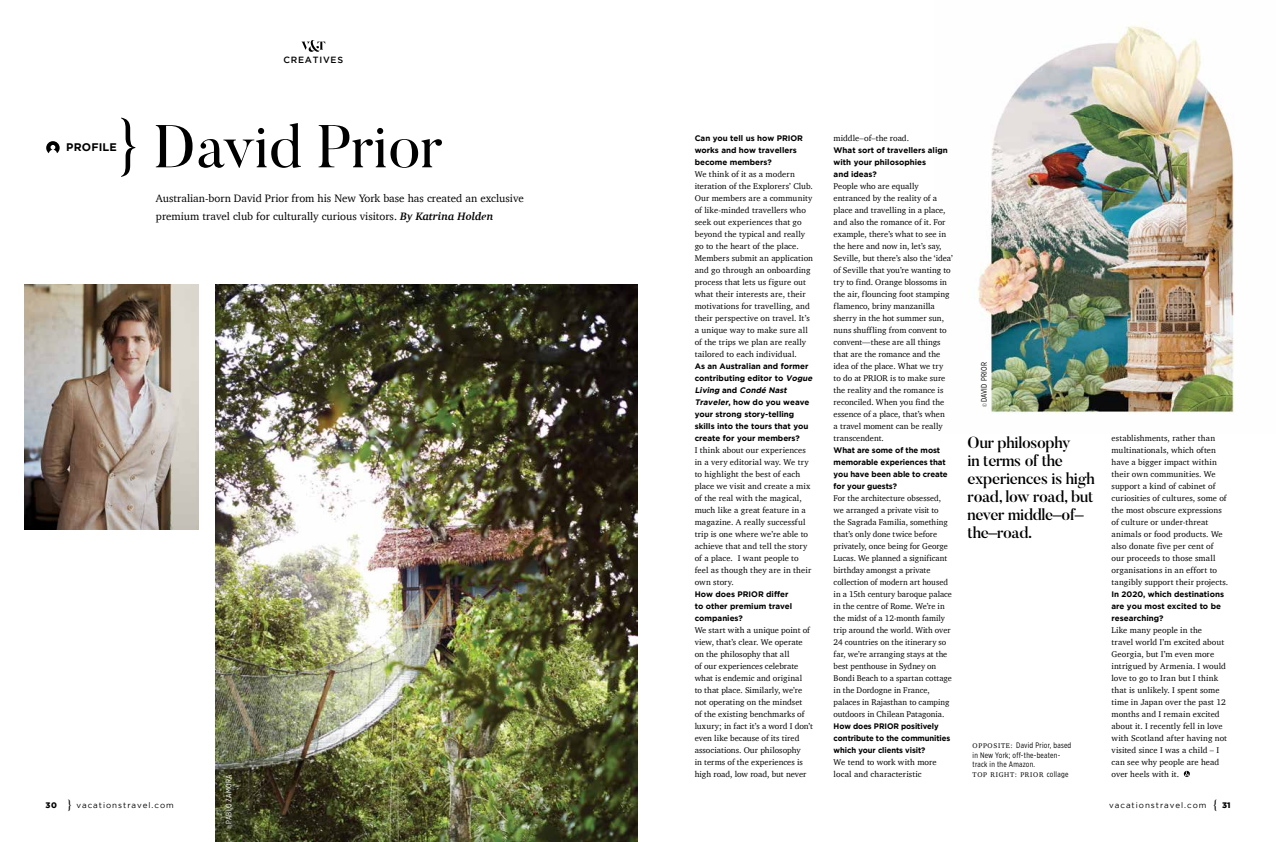
<style>
.page{position:relative;width:1276px;height:842px;background:#fff}
.page>*{position:absolute;margin:0;border:0;box-sizing:border-box;transform-origin:0 0}
.t1{font:60px "Butler";color:#000}
.t2{font:500 16px/18px "Butler";letter-spacing:-.02em;color:#000}
.t3{font:11px/18px "Charter";color:#000}
.t4{font:700 11px "Gotham";letter-spacing:.015em;color:#000}
.t5{font:500 9px "Gotham";letter-spacing:.085em;color:#000}
.t6{font:8.5px/12px "Charter";letter-spacing:.005em;color:#000}
.t7{font:700 8px/12px "Gotham";color:#000}
.t8{font:8px/9.6px "Gotham X Narrow";letter-spacing:.03em;color:#000}
.t9{font:700 8px/12px "Gotham";color:#000;scale:.96 1}
.t10{font:8px "Gotham";letter-spacing:.12em;color:#000}
.t11{font:8px "Gotham X Narrow";letter-spacing:.03em;color:#fff}
.t12{font:7px "Charter";letter-spacing:.1em;color:#000}
.s1{font-style:italic}
.s2{font-weight:700;font-style:italic}
.s3{font-size:6px}
.s4{font-family:"Charter";font-size:7px}
.s5{font-family:"Gotham X Narrow";font-size:8px}
.s6{font-weight:900}
.s7{font-family:"Butler";font-weight:500;font-size:13px}
</style>
<div class="page">
<img style="left:977px;top:25px;width:257px;height:389px">
<svg style="left:121px;top:118px;width:14px;height:59px"></svg>
<svg style="left:46px;top:141px;width:14px;height:12px"></svg>
<svg style="left:1183px;top:771px;width:7px;height:6px"></svg>
<img style="left:215px;top:285px;width:423px;height:557px">
<svg style="left:301px;top:40px;width:24px;height:12px"></svg>
<img style="left:24px;top:285px;width:174px;height:245px">
<p class="t5" style="left:283px;top:55px;width:61px">CREATIVES</p>
<h1 class="t1" style="left:153px;top:109px;width:291px">David Prior</h1>
<p class="t6" style="left:833px;top:132px;width:77px">middle–of–the road.</p>
<p class="t7" style="left:833px;top:144px;width:116px">What sort of travellers align with your philosophies<br>and ideas?</p>
<p class="t6" style="left:833px;top:180px;width:121px">People who are equally entranced by the reality of a place and travelling in a place, and also the romance of it. For example, there’s what to see in the here and now in, let’s say,<br>Seville, but there’s also the ‘idea’ of Seville that you’re wanting to try to find. Orange blossoms in the air, flouncing foot stamping flamenco, briny manzanilla sherry in the hot summer sun, nuns shuffling from convent to convent—these are all things that are the romance and the idea of the place. What we try<br>to do at PRIOR is to make sure the reality and the romance is reconciled. When you find the essence of a place, that’s when<br>a travel moment can be really transcendent.</p>
<p class="t7" style="left:833px;top:444px;width:116px">What are some of the most memorable experiences that you have been able to create for your guests?</p>
<p class="t6" style="left:833px;top:492px;width:120px">For the architecture obsessed, we arranged a private visit to the Sagrada Familia, something that’s only done twice before privately, once being for George<br>Lucas. We planned a significant birthday amongst a private collection of modern art housed in a 15th century baroque palace in the centre of Rome. We’re in the midst of a 12-month family trip around the world. With over<br>24 countries on the itinerary so far, we’re arranging stays at the best penthouse in Sydney on<br>Bondi Beach to a spartan cottage in the Dordogne in France, palaces in Rajasthan to camping outdoors in Chilean Patagonia.</p>
<p class="t9" style="left:833px;top:720px;width:123px">How does PRIOR positively contribute to the communities which your clients visit?</p>
<p class="t6" style="left:833px;top:756px;width:105px">We tend to work with more local and characteristic</p>
<p class="t7" style="left:694px;top:132px;width:110px">Can you tell us how PRIOR works and how travellers become members?</p>
<p class="t6" style="left:694px;top:168px;width:120px">We think of it as a modern iteration of the Explorers’ Club.<br>Our members are a community of like-minded travellers who seek out experiences that go beyond the typical and really go to the heart of the place.<br>Members submit an application and go through an onboarding process that lets us figure out what their interests are, their motivations for travelling, and their perspective on travel. It’s a unique way to make sure all of the trips we plan are really tailored to each individual.</p>
<p class="t7" style="left:694px;top:360px;width:121px">As an Australian and former contributing editor to <span class="s1">Vogue<br>Living</span> a n d <span class="s1">Condé Nast<br>Traveler</span>, how do you weave your strong story-telling skills into the tours that you create for your members?</p>
<p class="t6" style="left:694px;top:444px;width:118px">I think about our experiences in a very editorial way. We try to highlight the best of each place we visit and create a mix of the real with the magical, much like a great feature in a magazine. A really successful trip is one where we’re able to achieve that and tell the story of a place. I want people to feel as though they are in their own story.</p>
<p class="t7" style="left:694px;top:588px;width:99px">How does PRIOR differ to other premium travel companies?</p>
<p class="t6" style="left:694px;top:624px;width:120px">We start with a unique point of view, that’s clear. We operate on the philosophy that all<br>of our experiences celebrate what is endemic and original<br>to that place. Similarly, we’re not operating on the mindset<br>of the existing benchmarks of luxury; in fact it’s a word I don’t even like because of its tired associations. Our philosophy<br>in terms of the experiences is high road, low road, but never</p>
<p class="t4" style="left:66px;top:141px;width:52px">PROFILE</p>
<p class="t3" style="left:156px;top:189px;width:369px">Australian-born David Prior from his New York base has created an exclusive premium travel club for culturally curious visitors. <span class="s2">By Katrina Holden</span></p>
<p class="t8" style="left:979px;top:407px;width:47px;rotate:-90deg"><span class="s3">©</span> DAVID PRIOR</p>
<p class="t6" style="left:1111px;top:432px;width:118px">establishments, rather than multinationals, which often have a bigger impact within their own communities. We support a kind of cabinet of curiosities of cultures, some of the most obscure expressions of culture or under-threat animals or food products. We also donate five per cent of our proceeds to those small organisations in an effort to tangibly support their projects.</p>
<p class="t7" style="left:1111px;top:588px;width:114px">In 2020, which destinations are you most excited to be researching?</p>
<p class="t6" style="left:1111px;top:624px;width:117px">Like many people in the<br>travel world I’m excited about<br>Georgia, but I’m even more intrigued by Armenia. I would love to go to Iran but I think that is unlikely. I spent some time in Japan over the past 12 months and I remain excited about it. I recently fell in love with Scotland after having not visited since I was a child – I can see why people are head over heels with it.</p>
<h2 class="t2" style="left:967px;top:434px;width:129px">Our philosophy<br>in terms of the experiences is high road, low road, but never middle–of– the–road.</h2>
<p class="t8" style="left:972px;top:740px;width:100px"><span class="s4">OPPOSITE:</span> David Prior, based in New York; off-the-beaten&shy;track in the Amazon.</p>
<p class="t12" style="left:972px;top:768px;width:97px">TOP RIGHT: PRIOR <span class="s5">collage</span></p>
<p class="t11" style="left:224px;top:829px;width:56px;rotate:-90deg"><span class="s3">©</span> PABLO ZAMORA</p>
<p class="t10" style="left:45px;top:800px;width:130px"><span class="s6">30</span> <span class="s7">}</span> vacationstravel.com</p>
<p class="t10" style="left:1109px;top:800px;width:123px">vacationstravel.com <span class="s7">{</span> <span class="s6">31</span></p>
</div>
